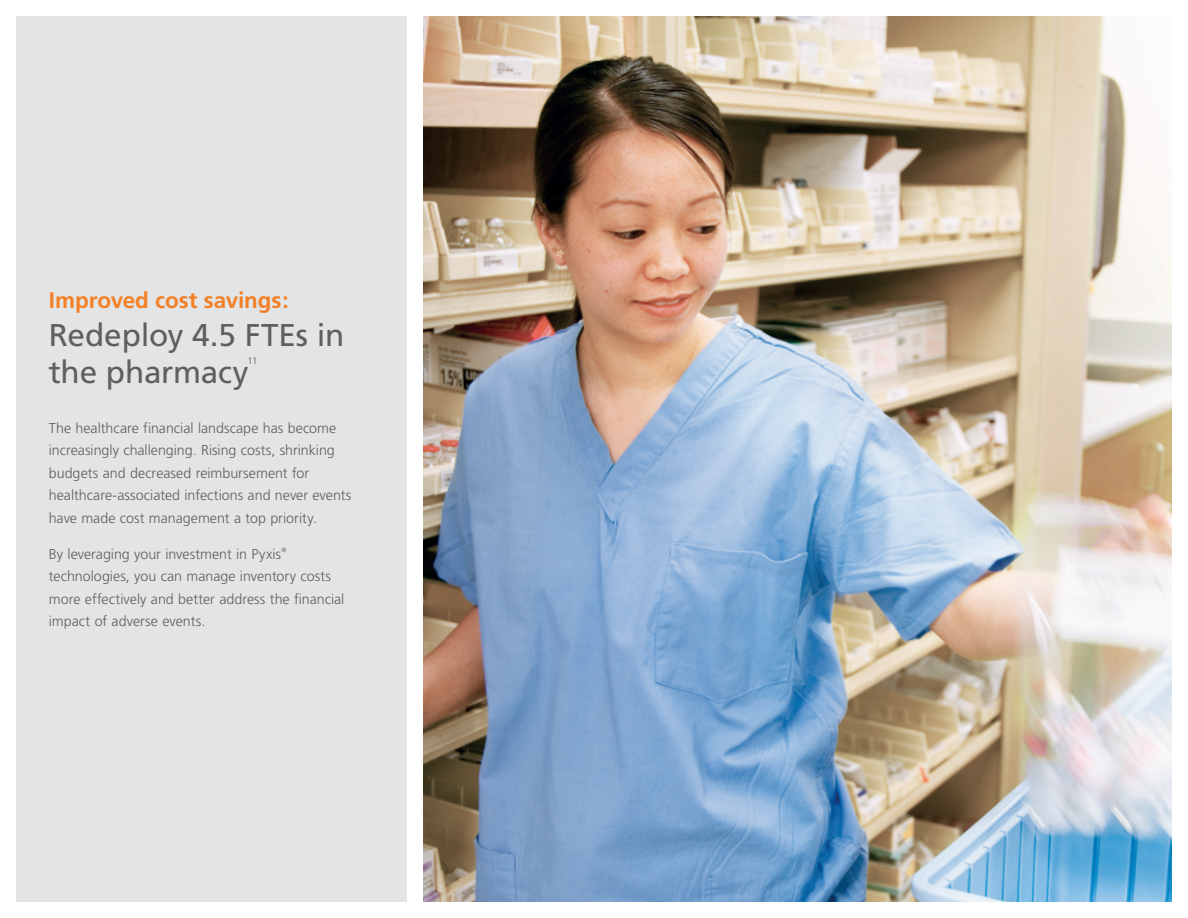
<style>
.page{position:relative;width:1188px;height:918px;background:#fff}
.page>*{position:absolute;margin:0;border:0;box-sizing:border-box;transform-origin:0 0}
.Subhead{font:31.5px/37.5px "Frutiger";letter-spacing:-.01em;color:#5f5f62}
.Subhead-2{font:700 22.5px "Frutiger";letter-spacing:-.005em;color:#f48026}
.Body_copy_2{font:300 14.25px/22.5px "Frutiger";color:#5f5f62}
.Subhead-3{font:300 9.6px "Frutiger";color:#5f5f62}
.Body_copy_2-2{font:300 6.15px "Frutiger";color:#5f5f62}
</style>
<div class="page">
<div style="left:16px;top:16px;width:391px;height:886px;background:#e3e4e6"></div>
<img style="left:423px;top:16px;width:749px;height:886px">
<p class="Subhead-2" style="left:49px;top:287px;width:241px">Improved cost savings:</p>
<p class="Subhead" style="left:49px;top:316px;width:297px">Redeploy 4.5 FTEs in the pharmacy</p>
<p class="Subhead-3" style="left:248px;top:356px;width:11px">11</p>
<p class="Body_copy_2" style="left:49px;top:417px;width:304px">The healthcare financial landscape has become increasingly challenging. Rising costs, shrinking budgets and decreased reimbursement for healthcare-associated infections and never events have made cost management a top priority.</p>
<p class="Body_copy_2" style="left:49px;top:543px;width:234px">By leveraging your investment in Pyxis</p>
<p class="Body_copy_2-2" style="left:282px;top:547px;width:6px">®</p>
<p class="Body_copy_2" style="left:49px;top:565px;width:297px">technologies, you can manage inventory costs more effectively and better address the financial impact of adverse events.</p>
</div>
